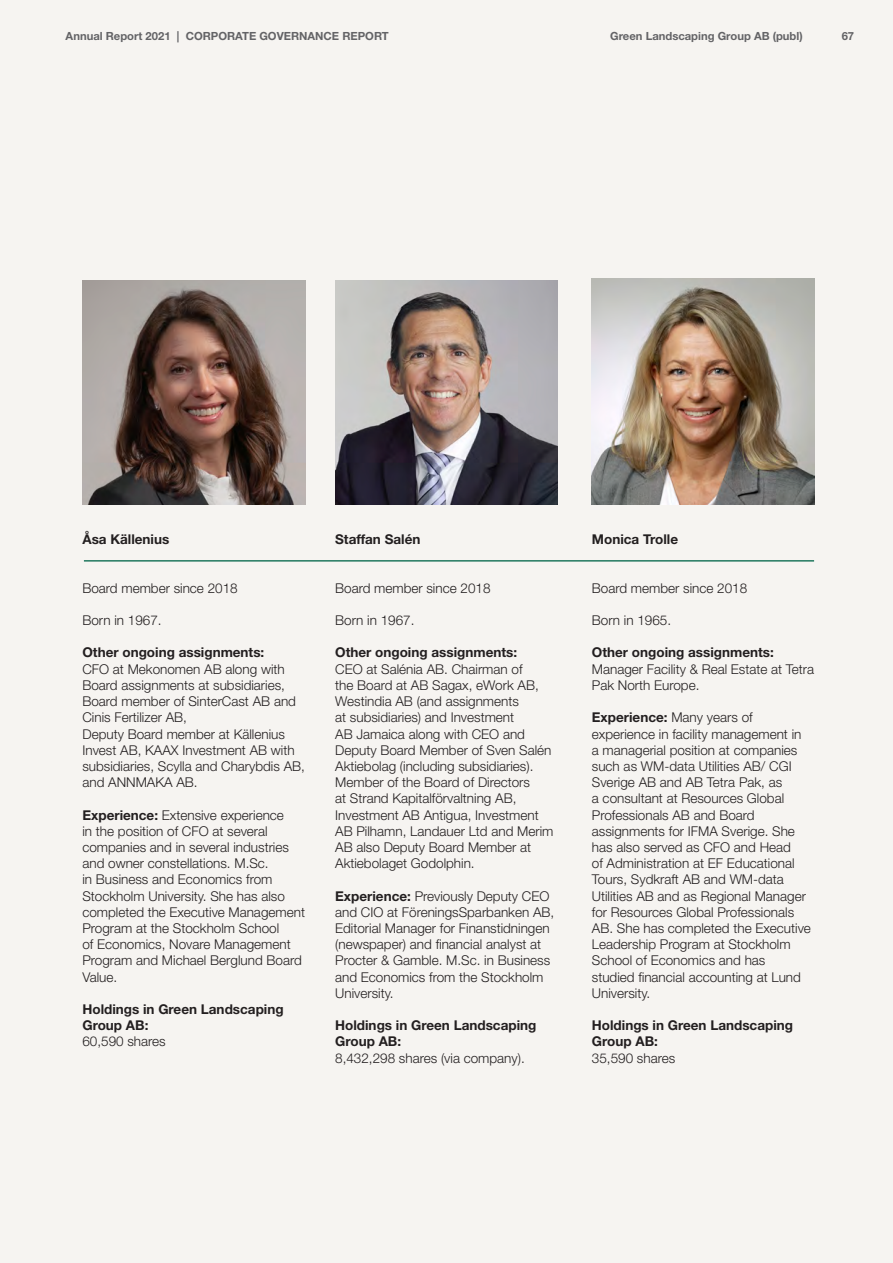
<style>
.page{position:relative;width:893px;height:1263px;background:#f5f3f0}
.page>*{position:absolute;margin:0;border:0;box-sizing:border-box;transform-origin:0 0}
.t1{font:300 13.5px/16.2px "Helvetica Neue LT Std";color:#231f20}
.t2{font:700 13.5px/16.2px "Helvetica Neue LT Std";color:#231f20}
.t3{font:700 11.25px "Helvetica Neue LT Std";color:#636366}
.s1{font-weight:700}
</style>
<div class="page">
<img style="left:82px;top:280px;width:223px;height:224px">
<img style="left:335px;top:280px;width:223px;height:224px">
<img style="left:592px;top:279px;width:222px;height:225px">
<hr style="left:84px;top:560px;width:730px;height:2px;background:#08694e">
<p class="t3" style="left:66px;top:29px;width:325px">Annual Report 2021 | CORPORATE GOVERNANCE REPORT</p>
<p class="t3" style="left:610px;top:29px;width:194px">Green Landscaping Group AB (publ)</p>
<p class="t3" style="left:842px;top:29px;width:14px">67</p>
<p class="t2" style="left:82px;top:531px;width:88px">Åsa Källenius</p>
<p class="t1" style="left:82px;top:579px;width:157px">Board member since 2018</p>
<p class="t1" style="left:82px;top:612px;width:81px">Born in 1967.</p>
<p class="t2" style="left:82px;top:644px;width:183px">Other ongoing assignments:</p>
<p class="t1" style="left:82px;top:660px;width:215px">CFO at Mekonomen AB along with<br>Board assignments at subsidiaries,<br>Board member of SinterCast AB and<br>Cinis Fertilizer AB,</p>
<p class="t1" style="left:82px;top:725px;width:224px">Deputy Board member at Källenius<br>Invest AB, KAAX Investment AB with subsidiaries, Scylla and Charybdis AB, and ANNMAKA AB.</p>
<p class="t1" style="left:82px;top:806px;width:224px"><span class="s1">Experience:</span> Extensive experience<br>in the position of CFO at several companies and in several industries and owner constellations. M.Sc.<br>in Business and Economics from<br>Stockholm University. She has also completed the Executive Management<br>Program at the Stockholm School<br>of Economics, Novare Management<br>Program and Michael Berglund Board<br>Value.</p>
<p class="t2" style="left:82px;top:1001px;width:203px">Holdings in Green Landscaping<br>Group AB:</p>
<p class="t1" style="left:82px;top:1033px;width:85px">60,590 shares</p>
<p class="t2" style="left:335px;top:531px;width:87px">Staffan Salén</p>
<p class="t1" style="left:335px;top:579px;width:157px">Board member since 2018</p>
<p class="t1" style="left:335px;top:612px;width:81px">Born in 1967.</p>
<p class="t2" style="left:335px;top:644px;width:183px">Other ongoing assignments:</p>
<p class="t1" style="left:335px;top:660px;width:220px">CEO at Salénia AB. Chairman of<br>the Board at AB Sagax, eWork AB,<br>Westindia AB (and assignments<br>at subsidiaries) and Investment<br>AB Jamaica along with CEO and<br>Deputy Board Member of Sven Salén<br>Aktiebolag (including subsidiaries).<br>Member of the Board of Directors<br>at Strand Kapitalförvaltning AB,<br>Investment AB Antigua, Investment<br>AB Pilhamn, Landauer Ltd and Merim<br>AB also Deputy Board Member at<br>Aktiebolaget Godolphin.</p>
<p class="t1" style="left:335px;top:887px;width:221px"><span class="s1">Experience:</span> Previously Deputy CEO and CIO at FöreningsSparbanken AB,</p>
<p class="t1" style="left:335px;top:920px;width:216px">Editorial Manager for Finanstidningen (newspaper) and financial analyst at</p>
<p class="t1" style="left:335px;top:952px;width:217px">Procter &amp; Gamble. M.Sc. in Business and Economics from the Stockholm<br>University.</p>
<p class="t2" style="left:335px;top:1017px;width:203px">Holdings in Green Landscaping<br>Group AB:</p>
<p class="t1" style="left:335px;top:1049px;width:191px">8,432,298 shares (via company).</p>
<p class="t2" style="left:592px;top:531px;width:88px">Monica Trolle</p>
<p class="t1" style="left:592px;top:579px;width:157px">Board member since 2018</p>
<p class="t1" style="left:592px;top:612px;width:81px">Born in 1965.</p>
<p class="t2" style="left:592px;top:644px;width:183px">Other ongoing assignments:</p>
<p class="t1" style="left:592px;top:660px;width:224px">Manager Facility &amp; Real Estate at Tetra<br>Pak North Europe.</p>
<p class="t1" style="left:592px;top:709px;width:221px"><span class="s1">Experience:</span> Many years of experience in facility management in a managerial position at companies such as WM-data Utilities AB/ CGI<br>Sverige AB and AB Tetra Pak, as<br>a consultant at Resources Global<br>Professionals AB and Board assignments for IFMA Sverige. She has also served as CFO and Head<br>of Administration at EF Educational<br>Tours, Sydkraft AB and WM-data<br>Utilities AB and as Regional Manager for Resources Global Professionals<br>AB. She has completed the Executive<br>Leadership Program at Stockholm<br>School of Economics and has studied financial accounting at Lund<br>University.</p>
<p class="t2" style="left:592px;top:1017px;width:203px">Holdings in Green Landscaping<br>Group AB:</p>
<p class="t1" style="left:592px;top:1049px;width:85px">35,590 shares</p>
</div>
